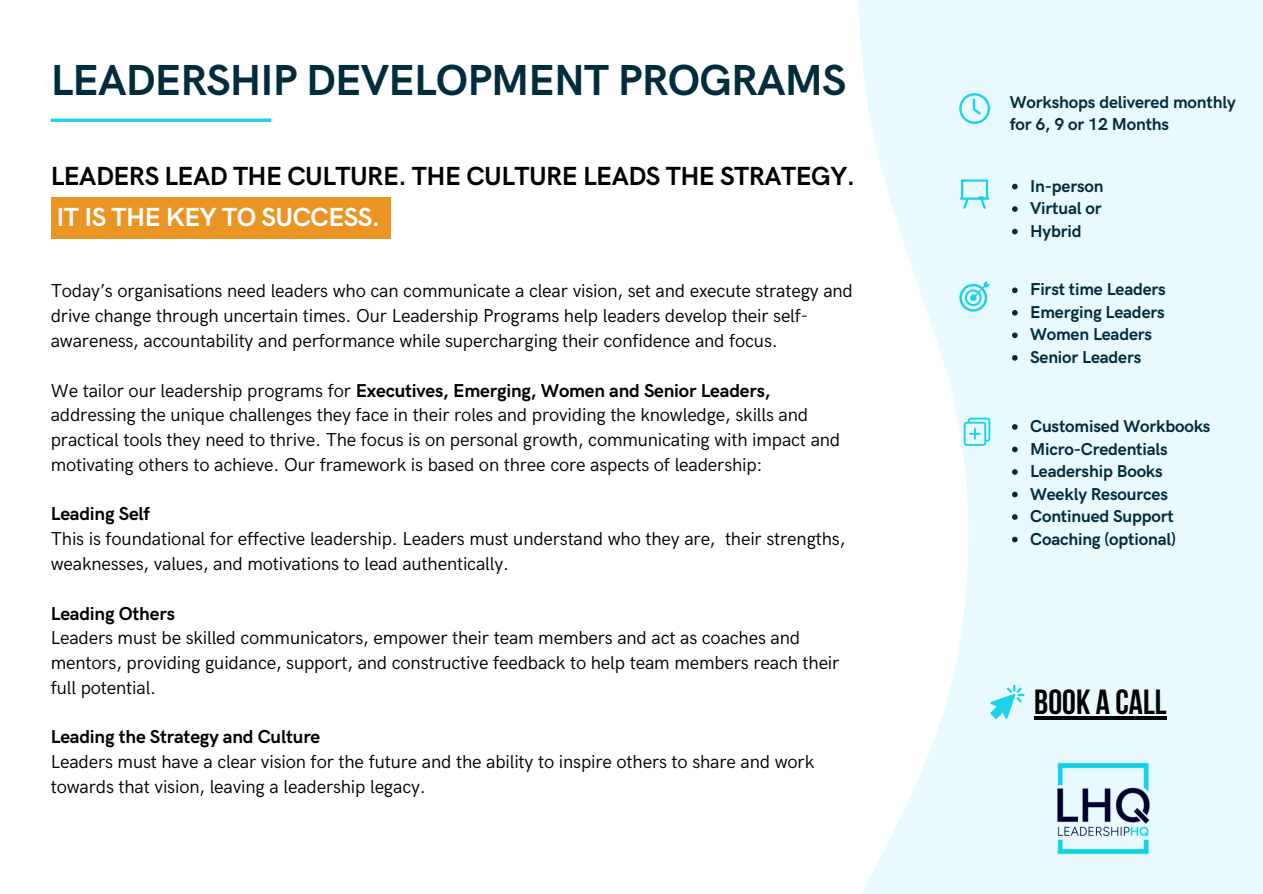
<style>
.page{position:relative;width:1263px;height:894px;background:#fff}
.page>*{position:absolute;margin:0;border:0;box-sizing:border-box;transform-origin:0 0}
.t1{font:700 43.5px "HK Grotesk";letter-spacing:-.02em;color:#012c3d}
.t2{font:700 34.8px "Bebas Neue";color:#000}
.t3{font:700 26.25px/40.5px "HK Grotesk";letter-spacing:-.02em;color:#000}
.t4{font:18.75px/24.8px "HK Grotesk";letter-spacing:-.01em;color:#000}
.t5{font:700 18.75px "HK Grotesk";letter-spacing:-.01em;color:#000}
.t6{font:700 17.25px/22.5px "HK Grotesk";letter-spacing:-.01em;color:#012c3d}
.s1{color:#fff}
.s2{font-weight:700}
</style>
<div class="page">
<svg style="left:51px;top:118px;width:220px;height:4px"></svg>
<div style="left:51px;top:197px;width:339px;height:41px;background:#ea9423"></div>
<svg style="left:858px;top:0;width:405px;height:893px;fill:#e8fafd"></svg>
<svg style="left:959px;top:93px;width:31px;height:30px"></svg>
<svg style="left:959px;top:179px;width:30px;height:30px"></svg>
<svg style="left:959px;top:281px;width:31px;height:30px"></svg>
<svg style="left:964px;top:417px;width:26px;height:28px"></svg>
<svg style="left:990px;top:684px;width:34px;height:34px"></svg>
<hr style="left:1034px;top:716px;width:133px;height:3px;background:#000">
<img style="left:952px;top:745px;width:303px;height:117px">
<svg style="left:1012px;top:184px;width:6px;height:5px"></svg>
<svg style="left:1012px;top:206px;width:6px;height:6px"></svg>
<svg style="left:1012px;top:229px;width:6px;height:5px"></svg>
<svg style="left:1012px;top:287px;width:6px;height:6px"></svg>
<svg style="left:1012px;top:310px;width:6px;height:5px"></svg>
<svg style="left:1012px;top:332px;width:6px;height:6px"></svg>
<svg style="left:1012px;top:355px;width:6px;height:5px"></svg>
<svg style="left:1012px;top:424px;width:6px;height:5px"></svg>
<svg style="left:1012px;top:446px;width:6px;height:6px"></svg>
<svg style="left:1012px;top:469px;width:6px;height:5px"></svg>
<svg style="left:1012px;top:491px;width:6px;height:6px"></svg>
<svg style="left:1012px;top:514px;width:6px;height:5px"></svg>
<svg style="left:1012px;top:536px;width:6px;height:6px"></svg>
<p class="t1" style="left:51px;top:56px;width:797px">LEADERSHIP DEVELOPMENT PROGRAMS</p>
<p class="t3" style="left:51px;top:157px;width:806px">LEADERS LEAD THE CULTURE. THE CULTURE LEADS THE STRATEGY.<br><span class="s1">IT IS THE KEY TO SUCCESS.</span></p>
<p class="t4" style="left:51px;top:279px;width:804px">Today’s organisations need leaders who can communicate a clear vision, set and execute strategy and drive change through uncertain times. Our Leadership Programs help leaders develop their self&shy;awareness, accountability and performance while supercharging their confidence and focus.</p>
<p class="t4" style="left:51px;top:378px;width:791px">We tailor our leadership programs for <span class="s2">Executives, Emerging, Women and Senior Leaders, </span>addressing the unique challenges they face in their roles and providing the knowledge, skills and practical tools they need to thrive. The focus is on personal growth, communicating with impact and motivating others to achieve. Our framework is based on three core aspects of leadership:</p>
<p class="t5" style="left:51px;top:503px;width:101px">Leading Self</p>
<p class="t4" style="left:51px;top:527px;width:796px">This is foundational for effective leadership. Leaders must understand who they are, their strengths, weaknesses, values, and motivations to lead authentically.</p>
<h4 class="t5" style="left:51px;top:602px;width:126px">Leading Others</h4>
<p class="t4" style="left:51px;top:626px;width:790px">Leaders must be skilled communicators, empower their team members and act as coaches and mentors, providing guidance, support, and constructive feedback to help team members reach their full potential.</p>
<p class="t5" style="left:51px;top:726px;width:271px">Leading the Strategy and Culture</p>
<p class="t4" style="left:51px;top:749px;width:765px">Leaders must have a clear vision for the future and the ability to inspire others to share and work towards that vision, leaving a leadership legacy.</p>
<p class="t6" style="left:1010px;top:91px;width:227px">Workshops delivered monthly for 6, 9 or 12 Months</p>
<p class="t6" style="left:1030px;top:175px;width:75px">In-person</p>
<p class="t6" style="left:1030px;top:198px;width:73px">Virtual or</p>
<p class="t6" style="left:1030px;top:220px;width:53px">Hybrid</p>
<p class="t6" style="left:1030px;top:279px;width:137px">First time Leaders</p>
<p class="t6" style="left:1030px;top:301px;width:136px">Emerging Leaders</p>
<p class="t6" style="left:1030px;top:324px;width:124px">Women Leaders</p>
<p class="t6" style="left:1030px;top:346px;width:113px">Senior Leaders</p>
<p class="t6" style="left:1030px;top:415px;width:182px">Customised Workbooks</p>
<h2 class="t6" style="left:1030px;top:438px;width:139px">Micro-Credentials</h2>
<p class="t6" style="left:1030px;top:460px;width:134px">Leadership Books</p>
<h1 class="t6" style="left:1030px;top:483px;width:139px">Weekly Resources</h1>
<p class="t6" style="left:1030px;top:505px;width:145px">Continued Support</p>
<h3 class="t6" style="left:1030px;top:528px;width:147px">Coaching (optional)</h3>
<p class="t2" style="left:1034px;top:687px;width:134px">BOOK A CALL</p>
</div>
